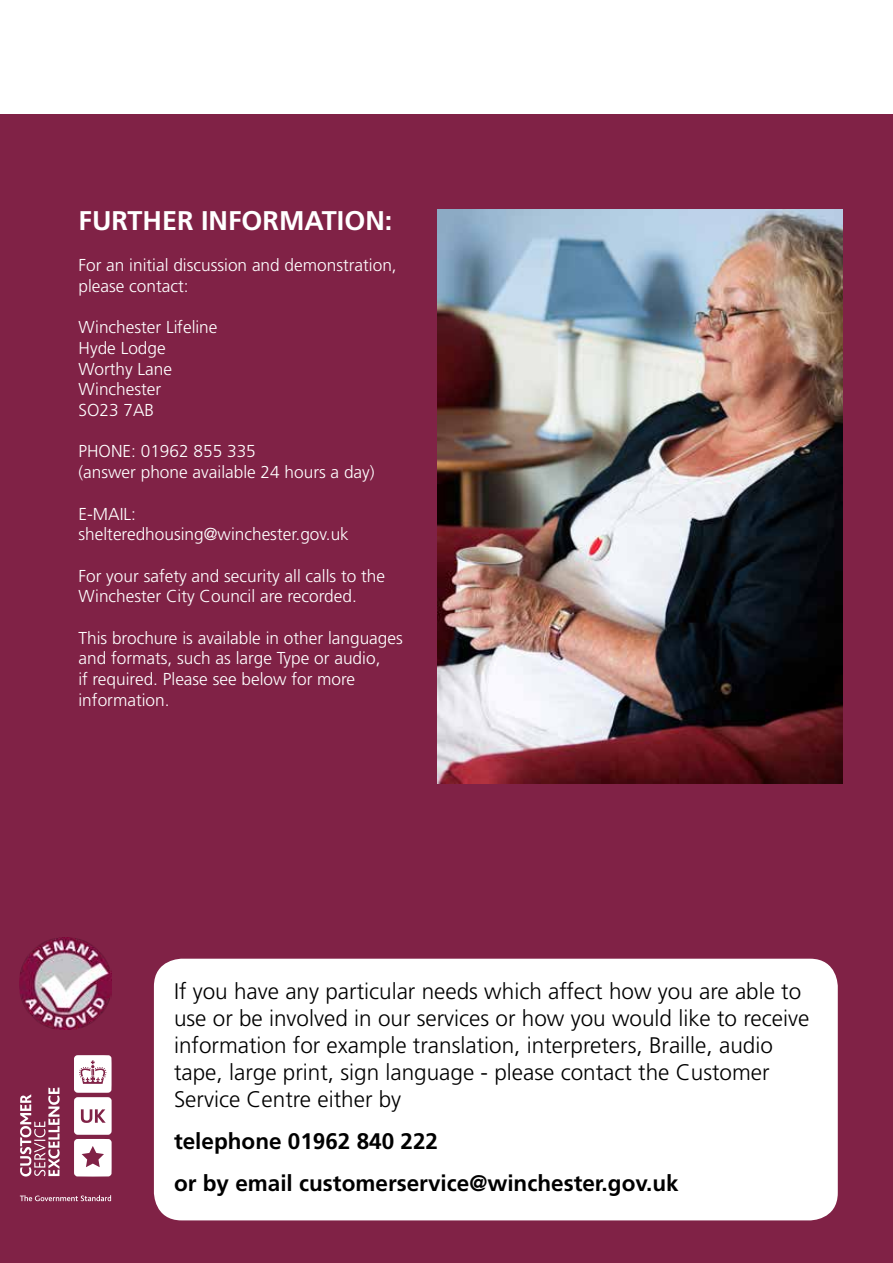
<style>
.page{position:relative;width:893px;height:1263px;background:#fff}
.page>*{position:absolute;margin:0;border:0;box-sizing:border-box;transform-origin:0 0}
.t1{font:700 27px "Frutiger LT Pro";color:#fff}
.t2{font:300 22.5px/27px "Frutiger LT Pro";color:#000}
.t3{font:700 22.5px/41.5px "Frutiger LT Pro";color:#000}
.t4{font:300 17.25px/20.7px "Frutiger LT Pro";color:#fff}
</style>
<div class="page">
<div style="left:0;top:115px;width:893px;height:1148px;background:#802246"></div>
<img style="left:437px;top:209px;width:405px;height:574px">
<div style="left:154px;top:959px;width:684px;height:261px;background:#fff;border-radius:28px"></div>
<svg style="left:74px;top:1055px;width:38px;height:121px;background:#e4d0d8"></svg>
<svg style="left:20px;top:1087px;width:40px;height:89px"></svg>
<svg style="left:20px;top:1195px;width:91px;height:6px"></svg>
<img style="left:20px;top:937px;width:92px;height:92px">
<h1 class="t1" style="left:78px;top:204px;width:315px">FURTHER INFORMATION:</h1>
<p class="t4" style="left:78px;top:255px;width:320px">For an initial discussion and demonstration, please contact:</p>
<p class="t4" style="left:78px;top:317px;width:141px">Winchester Lifeline<br>Hyde Lodge<br>Worthy Lane<br>Winchester<br>SO23 7AB</p>
<p class="t4" style="left:78px;top:441px;width:298px">PHONE: 01962 855 335<br>(answer phone available 24 hours a day)</p>
<p class="t4" style="left:78px;top:503px;width:272px">E-MAIL: shelteredhousing@winchester.gov.uk</p>
<p class="t4" style="left:78px;top:565px;width:308px">For your safety and security all calls to the<br>Winchester City Council are recorded.</p>
<p class="t4" style="left:78px;top:627px;width:326px">This brochure is available in other languages and formats, such as large Type or audio,<br>if required. Please see below for more information.</p>
<p class="t2" style="left:174px;top:978px;width:637px">If you have any particular needs which affect how you are able to use or be involved in our services or how you would like to receive information for example translation, interpreters, Braille, audio tape, large print, sign language - please contact the Customer Service Centre either by</p>
<h2 class="t3" style="left:174px;top:1120px;width:506px">telephone 01962 840 222<br>or by email customerservice@winchester.gov.uk</h2>
</div>
